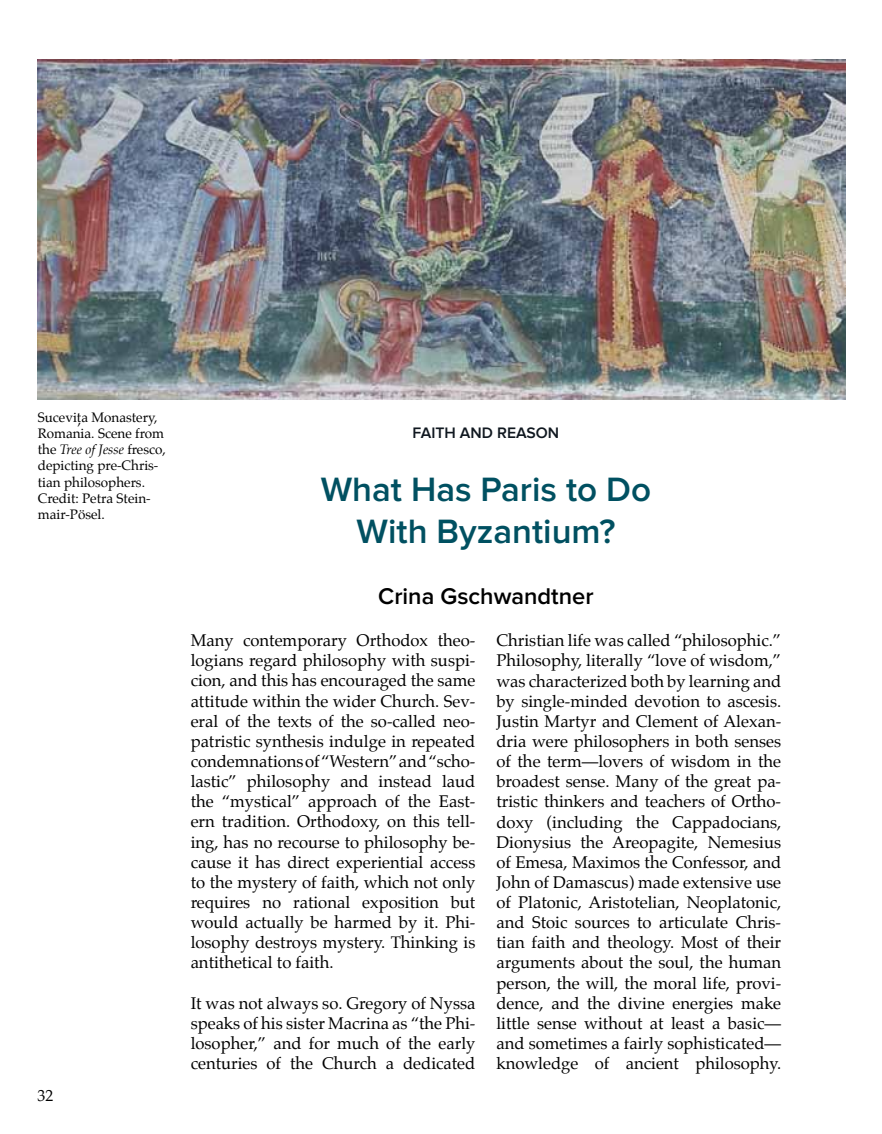
<style>
.page{position:relative;width:882px;height:1134px;background:#fff}
.page>*{position:absolute;margin:0;border:0;box-sizing:border-box;transform-origin:0 0}
.t1{font:600 35px/42px "Proxima Nova";color:#005061;text-align:center}
.t2{font:600 23.62px "Proxima Nova";color:#000}
.t3{font:16.62px/20.1px "Palatino";color:#000;text-align:justify}
.t4{font:600 15.75px "Proxima Nova";color:#101820}
.t5{font:15.75px "Palatino";color:#000}
.t6{font:13.47px/16.1px "Palatino";color:#000}
.s1{font-style:italic}
</style>
<div class="page">
<img style="left:38px;top:60px;width:807px;height:339px">
<p class="t6" style="left:38px;top:409px;width:130px">Sucevița Monastery,<br>Romania. Scene from the <span class="s1">Tree of Jesse</span> fresco, depicting pre-Chris&shy;tian philosophers.<br>Credit: Petra Stein&shy;mair-Pösel.</p>
<p class="t5" style="left:38px;top:1083px;width:17px">32</p>
<p class="t4" style="left:413px;top:424px;width:148px">FAITH AND REASON</p>
<h1 class="t1" style="left:321px;top:469px;width:332px">What Has Paris to Do<br>With Byzantium?</h1>
<h2 class="t2" style="left:378px;top:582px;width:217px">Crina Gschwandtner</h2>
<p class="t3" style="left:191px;top:630px;width:286px">Many contemporary Orthodox theo&shy;logians regard philosophy with suspi&shy;cion, and this has encouraged the same attitude within the wider Church. Sev&shy;eral of the texts of the so-called neo&shy;patristic synthesis indulge in repeated condemnations of “Western” and “scho&shy;lastic” philosophy and instead laud the “mystical” approach of the East&shy;ern tradition. Orthodoxy, on this tell&shy;ing, has no recourse to philosophy be&shy;cause it has direct experiential access to the mystery of faith, which not only requires no rational exposition but would actually be harmed by it. Phi&shy;losophy destroys mystery. Thinking is antithetical to faith.</p>
<p class="t3" style="left:191px;top:993px;width:286px">It was not always so. Gregory of Nyssa speaks of his sister Macrina as “the Phi&shy;losopher,” and for much of the early centuries of the Church a dedicated</p>
<p class="t3" style="left:496px;top:631px;width:286px">Christian life was called “philosophic.” Philosophy, literally “love of wisdom,” was characterized both by learning and by single-minded devotion to ascesis.<br>Justin Martyr and Clement of Alexan&shy;dria were philosophers in both senses of the term—lovers of wisdom in the broadest sense. Many of the great pa&shy;tristic thinkers and teachers of Ortho&shy;doxy (including the Cappadocians, Dionysius the Areopagite, Nemesius of Emesa, Maximos the Confessor, and John of Damascus) made extensive use of Platonic, Aristotelian, Neoplatonic, and Stoic sources to articulate Chris&shy;tian faith and theology. Most of their arguments about the soul, the human person, the will, the moral life, provi&shy;dence, and the divine energies make little sense without at least a basic— and sometimes a fairly sophisticated— knowledge of ancient philosophy.</p>
</div>
